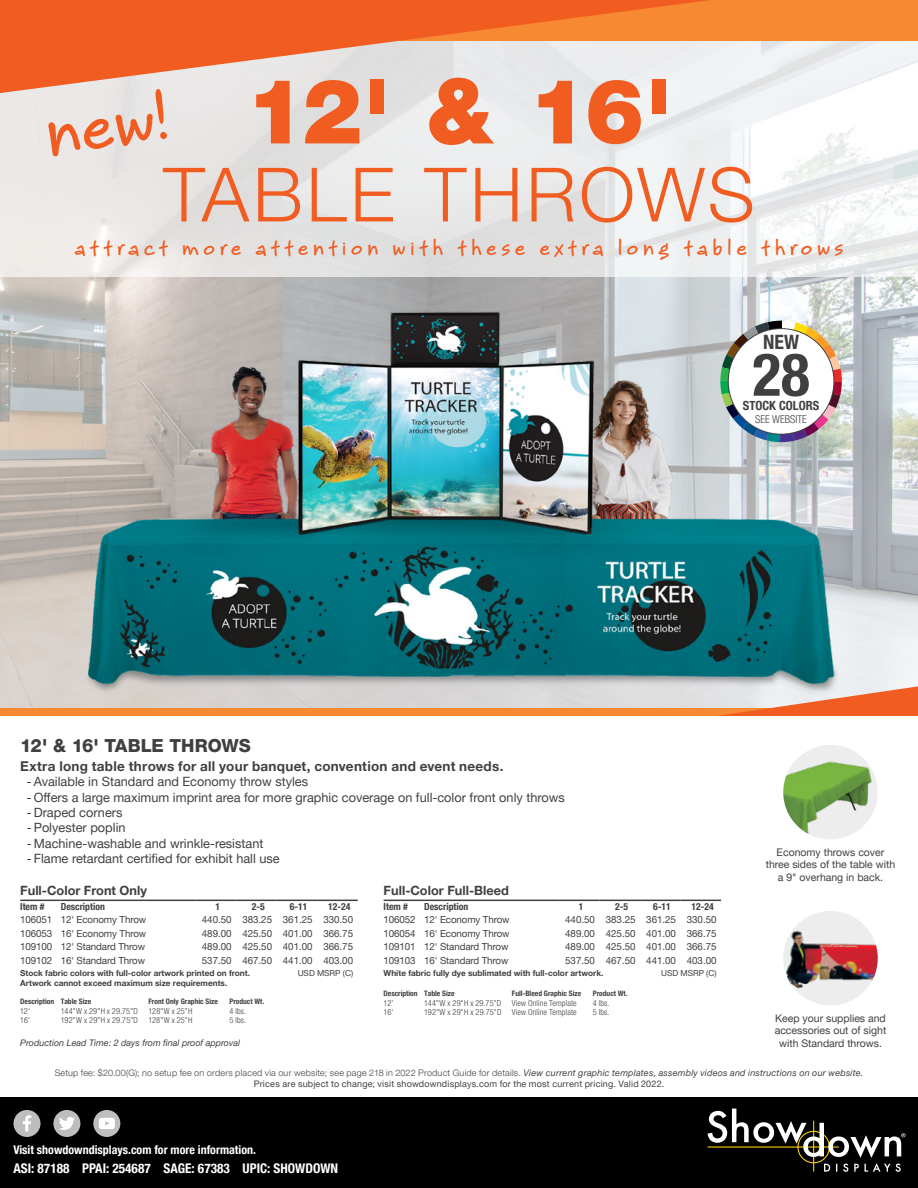
<style>
.page{position:relative;width:918px;height:1188px;background:#fff}
.page>*{position:absolute;margin:0;border:0;box-sizing:border-box;transform-origin:0 0}
.t1{font:900 90px "Helvetica Neue LT Pro";color:#f15c21}
.t2{font:300 75px "Helvetica Neue LT Pro";letter-spacing:.045em;color:#f15c21}
.t3{font:700 75px "Bruno JB";color:#f15c21}
.t4{font:700 condensed 59.4px "Helvetica Neue LT Pro";color:#404042}
.t5{font:700 24px "Bruno JB";letter-spacing:.18em;color:#f15c21}
.t6{font:700 condensed 19.8px "Helvetica Neue LT Pro";color:#404042}
.t7{font:800 18px "Helvetica Neue LT Pro";letter-spacing:-.005em;color:#404042}
.t8{font:700 13.5px "Helvetica Neue LT Pro";letter-spacing:.02em;color:#404042}
.t9{font:700 condensed 13.35px "Helvetica Neue LT Pro";color:#fff}
.t10{font:12.75px/15.3px "Helvetica Neue LT Pro";color:#404042}
.t11{font:700 12.75px "Helvetica Neue LT Pro";color:#404042}
.t12{font:700 condensed 12.6px "Helvetica Neue LT Pro";color:#404042}
.t13{font:700 condensed 12px "Helvetica Neue LT Pro";color:#fff}
.t14{font:300 condensed 10.8px "Helvetica Neue LT Pro";color:#404042}
.t15{font:10.5px/12.6px "Helvetica Neue LT Pro";color:#404042;text-align:center}
.t16{font:9.75px "Helvetica Neue LT Pro";letter-spacing:-.01em;color:#404042}
.t17{font:700 condensed 9.75px "Helvetica Neue LT Pro";color:#404042}
.t18{font:300 9px/10.8px "Helvetica Neue LT Pro";letter-spacing:.025em;color:#404042;text-align:center}
.t19{font:italic 9px "Helvetica Neue LT Pro";color:#404042}
.t20{font:300 condensed 8.25px "Helvetica Neue LT Pro";letter-spacing:.015em;color:#404042}
.t21{font:700 8.25px/9.9px "Helvetica Neue LT Pro";color:#404042}
.t22{font:8.25px "Helvetica Neue LT Pro";color:#404042}
.t23{font:700 condensed 7.5px "Helvetica Neue LT Pro";color:#404042}
.s1{font-weight:400;font-style:italic}
.s2{font-weight:400}
</style>
<div class="page">
<img style="left:0;top:276px;width:918px;height:410px">
<svg style="left:0;top:686px;width:918px;height:30px;background:#e3baa0"></svg>
<svg style="left:0;top:41px;width:918px;height:235px;fill:#ebeae9"></svg>
<div style="left:0;top:0;width:918px;height:41px;background:#f68932"></div>
<svg style="left:0;top:0;width:711px;height:93px;background:#ed9872"></svg>
<img style="left:783px;top:746px;width:93px;height:93px">
<img style="left:783px;top:911px;width:95px;height:94px;border-radius:47px">
<svg style="left:720px;top:321px;width:123px;height:121px"></svg>
<div style="left:0;top:1098px;width:918px;height:90px;background:#000"></div>
<div style="left:14px;top:1110px;width:26px;height:27px;background:#bcbec0;border-radius:50%"></div>
<svg style="left:23px;top:1115px;width:8px;height:17px"></svg>
<div style="left:53px;top:1110px;width:27px;height:27px;background:#bcbec0;border-radius:50%"></div>
<svg style="left:59px;top:1117px;width:16px;height:13px"></svg>
<div style="left:93px;top:1110px;width:27px;height:27px;background:#bcbec0;border-radius:50%"></div>
<svg style="left:99px;top:1118px;width:16px;height:11px"></svg>
<svg style="left:691px;top:1097px;width:227px;height:75px"></svg>
<hr style="left:384px;top:900px;width:40px;height:1px;background:#404042">
<hr style="left:424px;top:900px;width:135px;height:1px;background:#404042">
<hr style="left:559px;top:900px;width:41px;height:1px;background:#404042">
<hr style="left:600px;top:900px;width:40px;height:1px;background:#404042">
<hr style="left:640px;top:900px;width:41px;height:1px;background:#404042">
<hr style="left:681px;top:900px;width:40px;height:1px;background:#404042">
<hr style="left:20px;top:900px;width:41px;height:1px;background:#404042">
<hr style="left:61px;top:900px;width:135px;height:1px;background:#404042">
<hr style="left:196px;top:900px;width:40px;height:1px;background:#404042">
<hr style="left:236px;top:900px;width:41px;height:1px;background:#404042">
<hr style="left:277px;top:900px;width:40px;height:1px;background:#404042">
<hr style="left:317px;top:900px;width:41px;height:1px;background:#404042">
<h1 class="t1" style="left:246px;top:57px;width:428px">12' &amp; 16'</h1>
<h2 class="t2" style="left:163px;top:149px;width:593px">TABLE THROWS</h2>
<h2 class="t3" style="left:39px;top:83px;width:126px;rotate:-8deg">new!</h2>
<h3 class="t5" style="left:75px;top:232px;width:770px">attract more attention with these extra long table throws</h3>
<h3 class="t6" style="left:763px;top:330px;width:37px">NEW</h3>
<h3 class="t4" style="left:753px;top:339px;width:59px">28</h3>
<p class="t14" style="left:755px;top:413px;width:53px">SEE WEBSITE</p>
<p class="t12" style="left:743px;top:398px;width:78px">STOCK COLORS</p>
<h3 class="t7" style="left:20px;top:735px;width:232px">12' &amp; 16' TABLE THROWS</h3>
<h3 class="t8" style="left:20px;top:758px;width:485px">Extra long table throws for all your banquet, convention and event needs.</h3>
<p class="t10" style="left:27px;top:774px;width:539px">-Available in Standard and Economy throw styles<br>-Offers a large maximum imprint area for more graphic coverage on full-color front only throws -Draped corners<br>-Polyester poplin<br>-Machine-washable and wrinkle-resistant<br>-Flame retardant certified for exhibit hall use</p>
<h3 class="t11" style="left:20px;top:883px;width:128px">Full-Color Front Only</h3>
<p class="t17" style="left:20px;top:900px;width:26px">Item #</p>
<p class="t17" style="left:61px;top:900px;width:46px">Description</p>
<p class="t17" style="left:215px;top:900px;width:6px">1</p>
<p class="t17" style="left:252px;top:900px;width:14px">2-5</p>
<p class="t17" style="left:290px;top:900px;width:19px">6-11</p>
<p class="t17" style="left:328px;top:900px;width:24px">12-24</p>
<p class="t16" style="left:20px;top:914px;width:127px">106051 12' Economy Throw</p>
<p class="t16" style="left:202px;top:914px;width:153px">440.50 383.25 361.25 330.50</p>
<p class="t16" style="left:20px;top:927px;width:127px">106053 16' Economy Throw</p>
<p class="t16" style="left:202px;top:927px;width:153px">489.00 425.50 401.00 366.75</p>
<p class="t16" style="left:20px;top:941px;width:126px">109100 12' Standard Throw</p>
<p class="t16" style="left:202px;top:941px;width:153px">489.00 425.50 401.00 366.75</p>
<p class="t16" style="left:20px;top:954px;width:126px">109102 16' Standard Throw</p>
<p class="t16" style="left:202px;top:954px;width:153px">537.50 467.50 441.00 403.00</p>
<p class="t21" style="left:20px;top:968px;width:231px">Stock fabric colors with full-color artwork printed on front.<br>Artwork cannot exceed maximum size requirements.</p>
<p class="t22" style="left:298px;top:968px;width:57px">USD MSRP (C)</p>
<p class="t23" style="left:20px;top:997px;width:72px">Description Table Size</p>
<p class="t23" style="left:148px;top:997px;width:71px">Front Only Graphic Size</p>
<p class="t23" style="left:230px;top:997px;width:36px">Product Wt.</p>
<p class="t20" style="left:20px;top:1006px;width:11px">12'</p>
<p class="t20" style="left:61px;top:1006px;width:79px">144"W x 29"H x 29.75"D</p>
<p class="t20" style="left:148px;top:1006px;width:45px">128"W x 25"H</p>
<p class="t20" style="left:229px;top:1006px;width:18px">4 lbs.</p>
<p class="t20" style="left:20px;top:1015px;width:11px">16'</p>
<p class="t20" style="left:61px;top:1015px;width:79px">192"W x 29"H x 29.75"D</p>
<p class="t20" style="left:148px;top:1015px;width:45px">128"W x 25"H</p>
<p class="t20" style="left:229px;top:1015px;width:18px">5 lbs.</p>
<p class="t19" style="left:20px;top:1037px;width:221px">Production Lead Time: 2 days from final proof approval</p>
<h3 class="t11" style="left:384px;top:883px;width:127px">Full-Color Full-Bleed</h3>
<p class="t17" style="left:384px;top:900px;width:26px">Item #</p>
<p class="t17" style="left:424px;top:900px;width:46px">Description</p>
<p class="t17" style="left:579px;top:900px;width:6px">1</p>
<p class="t17" style="left:615px;top:900px;width:14px">2-5</p>
<p class="t17" style="left:653px;top:900px;width:19px">6-11</p>
<p class="t17" style="left:691px;top:900px;width:24px">12-24</p>
<p class="t16" style="left:384px;top:914px;width:127px">106052 12' Economy Throw</p>
<p class="t16" style="left:565px;top:914px;width:153px">440.50 383.25 361.25 330.50</p>
<p class="t16" style="left:384px;top:927px;width:127px">106054 16' Economy Throw</p>
<p class="t16" style="left:565px;top:927px;width:153px">489.00 425.50 401.00 366.75</p>
<p class="t16" style="left:384px;top:941px;width:126px">109101 12' Standard Throw</p>
<p class="t16" style="left:565px;top:941px;width:153px">489.00 425.50 401.00 366.75</p>
<p class="t16" style="left:384px;top:954px;width:126px">109103 16' Standard Throw</p>
<p class="t16" style="left:565px;top:954px;width:153px">537.50 467.50 441.00 403.00</p>
<p class="t21" style="left:384px;top:968px;width:221px">White fabric fully dye sublimated with full-color artwork.</p>
<p class="t22" style="left:661px;top:968px;width:57px">USD MSRP (C)</p>
<p class="t23" style="left:384px;top:989px;width:72px">Description Table Size</p>
<p class="t23" style="left:512px;top:989px;width:71px">Full-Bleed Graphic Size</p>
<p class="t23" style="left:593px;top:989px;width:36px">Product Wt.</p>
<p class="t20" style="left:384px;top:998px;width:11px">12'</p>
<p class="t20" style="left:424px;top:998px;width:79px">144"W x 29"H x 29.75"D</p>
<p class="t20" style="left:512px;top:998px;width:66px">View Online Template</p>
<p class="t20" style="left:593px;top:998px;width:18px">4 lbs.</p>
<p class="t20" style="left:384px;top:1007px;width:11px">16'</p>
<p class="t20" style="left:424px;top:1007px;width:79px">192"W x 29"H x 29.75"D</p>
<p class="t20" style="left:512px;top:1007px;width:66px">View Online Template</p>
<p class="t20" style="left:593px;top:1007px;width:18px">5 lbs.</p>
<p class="t15" style="left:766px;top:846px;width:131px">Economy throws cover three sides of the table with a 9" overhang in back.</p>
<p class="t15" style="left:775px;top:1012px;width:113px">Keep your supplies and accessories out of sight with Standard throws.</p>
<p class="t18" style="left:55px;top:1067px;width:810px">Setup fee: $20.00(G); no setup fee on orders placed via our website; see page 218 in 2022 Product Guide for details. <span class="s1">View current graphic templates, assembly videos and instructions on our website.<br></span><span class="s2">Prices are subject to change; visit showdowndisplays.com for the most current pricing. Valid 2022.</span></p>
<p class="t13" style="left:14px;top:1143px;width:244px">Visit showdowndisplays.com for more information.</p>
<h3 class="t9" style="left:14px;top:1160px;width:326px">ASI: 87188 PPAI: 254687 SAGE: 67383 UPIC: SHOWDOWN</h3>
</div>
